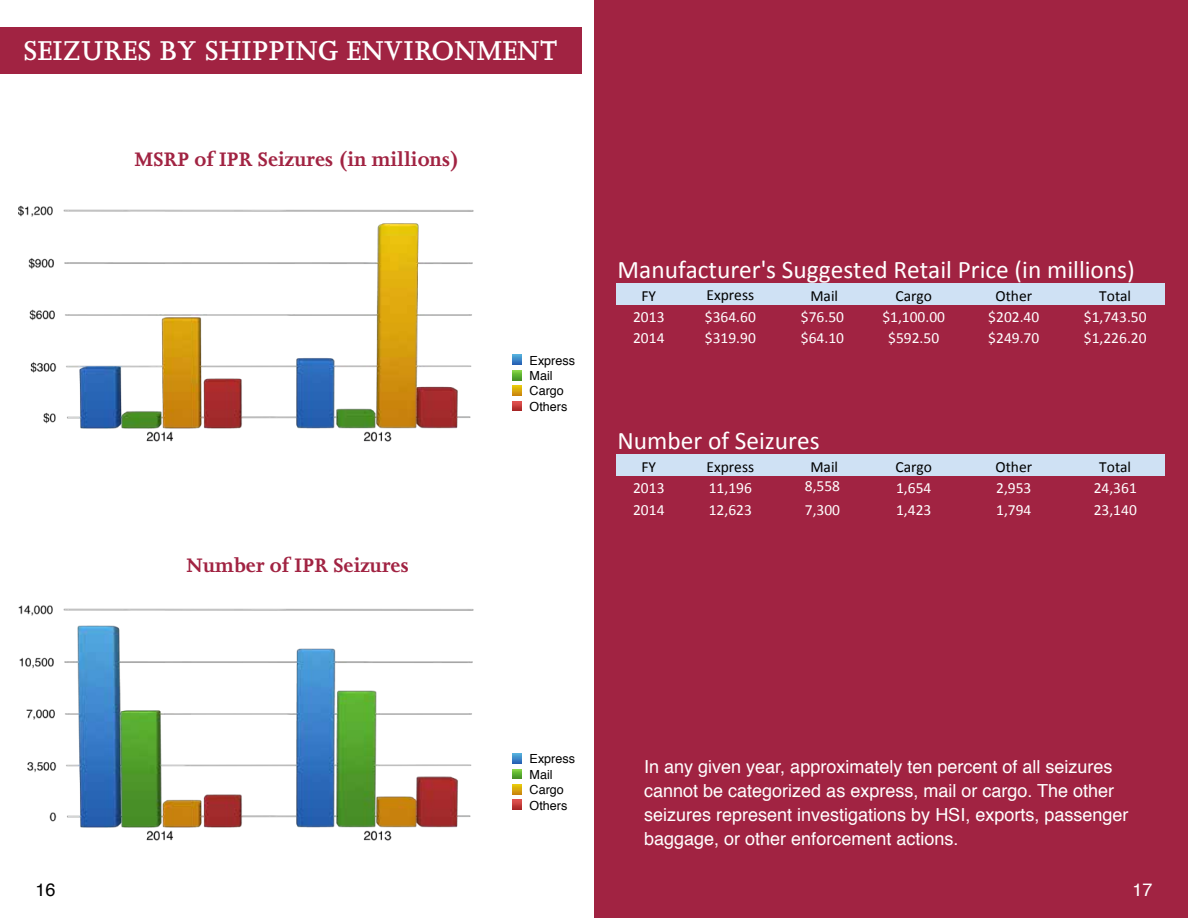
<style>
.page{position:relative;width:1188px;height:918px;background:#fff}
.page>*{position:absolute;margin:0;border:0;box-sizing:border-box;transform-origin:0 0}
.t1{font:600 31.35px "Joanna";color:#fff}
.t2{font:25.35px "Calibri";color:#fff}
.t3{font:700 22.5px "Joanna";color:#a12342}
.t4{font:18px/24px "Helvetica";color:#fff}
.t5{font:18px "Helvetica";color:#000}
.t6{font:15.45px "Calibri";color:#fff}
.t7{font:15.45px "Calibri";color:#000}
.t8{font:12.6px/15.5px "Helvetica";color:#000}
</style>
<div class="page">
<img style="left:19px;top:205px;width:455px;height:237px">
<svg style="left:512px;top:355px;width:10px;height:25px"></svg>
<svg style="left:512px;top:386px;width:10px;height:9px"></svg>
<svg style="left:512px;top:401px;width:10px;height:10px"></svg>
<img style="left:19px;top:605px;width:455px;height:236px">
<svg style="left:512px;top:754px;width:10px;height:9px"></svg>
<svg style="left:512px;top:769px;width:10px;height:10px"></svg>
<svg style="left:512px;top:785px;width:10px;height:9px"></svg>
<svg style="left:512px;top:800px;width:10px;height:10px"></svg>
<div style="left:0;top:27px;width:581px;height:46px;background:#a12342"></div>
<div style="left:594px;top:0;width:594px;height:918px;background:#a12342"></div>
<div style="left:617px;top:283px;width:63px;height:21px;background:#cfe1f4"></div>
<div style="left:680px;top:283px;width:100px;height:21px;background:#cfe1f4"></div>
<div style="left:780px;top:283px;width:85px;height:21px;background:#cfe1f4"></div>
<div style="left:865px;top:283px;width:97px;height:21px;background:#cfe1f4"></div>
<div style="left:962px;top:283px;width:103px;height:21px;background:#cfe1f4"></div>
<div style="left:1065px;top:283px;width:100px;height:21px;background:#cfe1f4"></div>
<div style="left:617px;top:454px;width:63px;height:21px;background:#cfe1f4"></div>
<div style="left:680px;top:454px;width:100px;height:21px;background:#cfe1f4"></div>
<div style="left:780px;top:454px;width:85px;height:21px;background:#cfe1f4"></div>
<div style="left:865px;top:454px;width:97px;height:21px;background:#cfe1f4"></div>
<div style="left:962px;top:454px;width:103px;height:21px;background:#cfe1f4"></div>
<div style="left:1065px;top:454px;width:100px;height:21px;background:#cfe1f4"></div>
<h1 class="t1" style="left:23px;top:34px;width:536px">SEIZURES BY SHIPPING ENVIRONMENT</h1>
<h2 class="t3" style="left:135px;top:147px;width:326px">MSRP of IPR Seizures (in millions)</h2>
<h2 class="t3" style="left:186px;top:553px;width:224px">Number of IPR Seizures</h2>
<p class="t8" style="left:530px;top:353px;width:47px">Express<br>Mail<br>Cargo<br>Others</p>
<h3 class="t2" style="left:618px;top:254px;width:519px">Manufacturer's Suggested Retail Price (in millions)</h3>
<p class="t7" style="left:641px;top:286px;width:16px">FY</p>
<p class="t7" style="left:707px;top:285px;width:49px">Express</p>
<p class="t7" style="left:810px;top:286px;width:29px">Mail</p>
<p class="t7" style="left:895px;top:286px;width:38px">Cargo</p>
<p class="t7" style="left:995px;top:286px;width:38px">Other</p>
<p class="t7" style="left:1099px;top:286px;width:33px">Total</p>
<p class="t6" style="left:633px;top:307px;width:33px">2013</p>
<p class="t6" style="left:705px;top:307px;width:53px">$364.60</p>
<p class="t6" style="left:801px;top:307px;width:45px">$76.50</p>
<p class="t6" style="left:882px;top:307px;width:64px">$1,100.00</p>
<p class="t6" style="left:988px;top:307px;width:53px">$202.40</p>
<p class="t6" style="left:1084px;top:307px;width:64px">$1,743.50</p>
<p class="t6" style="left:633px;top:329px;width:33px">2014</p>
<p class="t6" style="left:705px;top:329px;width:53px">$319.90</p>
<p class="t6" style="left:801px;top:329px;width:45px">$64.10</p>
<p class="t6" style="left:888px;top:329px;width:53px">$592.50</p>
<p class="t6" style="left:988px;top:329px;width:53px">$249.70</p>
<p class="t6" style="left:1084px;top:329px;width:64px">$1,226.20</p>
<h3 class="t2" style="left:618px;top:425px;width:204px">Number of Seizures</h3>
<p class="t7" style="left:641px;top:457px;width:16px">FY</p>
<p class="t7" style="left:707px;top:457px;width:49px">Express</p>
<p class="t7" style="left:810px;top:457px;width:29px">Mail</p>
<p class="t7" style="left:895px;top:457px;width:38px">Cargo</p>
<p class="t7" style="left:995px;top:457px;width:38px">Other</p>
<p class="t7" style="left:1099px;top:457px;width:33px">Total</p>
<p class="t6" style="left:633px;top:479px;width:33px">2013</p>
<p class="t6" style="left:709px;top:479px;width:45px">11,196</p>
<p class="t6" style="left:805px;top:476px;width:37px">8,558</p>
<p class="t6" style="left:896px;top:479px;width:37px">1,654</p>
<p class="t6" style="left:996px;top:479px;width:37px">2,953</p>
<p class="t6" style="left:1094px;top:479px;width:45px">24,361</p>
<p class="t6" style="left:633px;top:500px;width:33px">2014</p>
<p class="t6" style="left:709px;top:500px;width:45px">12,623</p>
<p class="t6" style="left:805px;top:500px;width:37px">7,300</p>
<p class="t6" style="left:896px;top:500px;width:37px">1,423</p>
<p class="t6" style="left:996px;top:500px;width:37px">1,794</p>
<p class="t6" style="left:1094px;top:500px;width:45px">23,140</p>
<p class="t5" style="left:35px;top:876px;width:22px">16</p>
<p class="t8" style="left:530px;top:752px;width:47px">Express<br>Mail<br>Cargo<br>Others</p>
<p class="t4" style="left:644px;top:755px;width:486px">In any given year, approximately ten percent of all seizures cannot be categorized as express, mail or cargo. The other seizures represent investigations by HSI, exports, passenger baggage, or other enforcement actions.</p>
<p class="t4" style="left:1133px;top:878px;width:22px">17</p>
</div>
